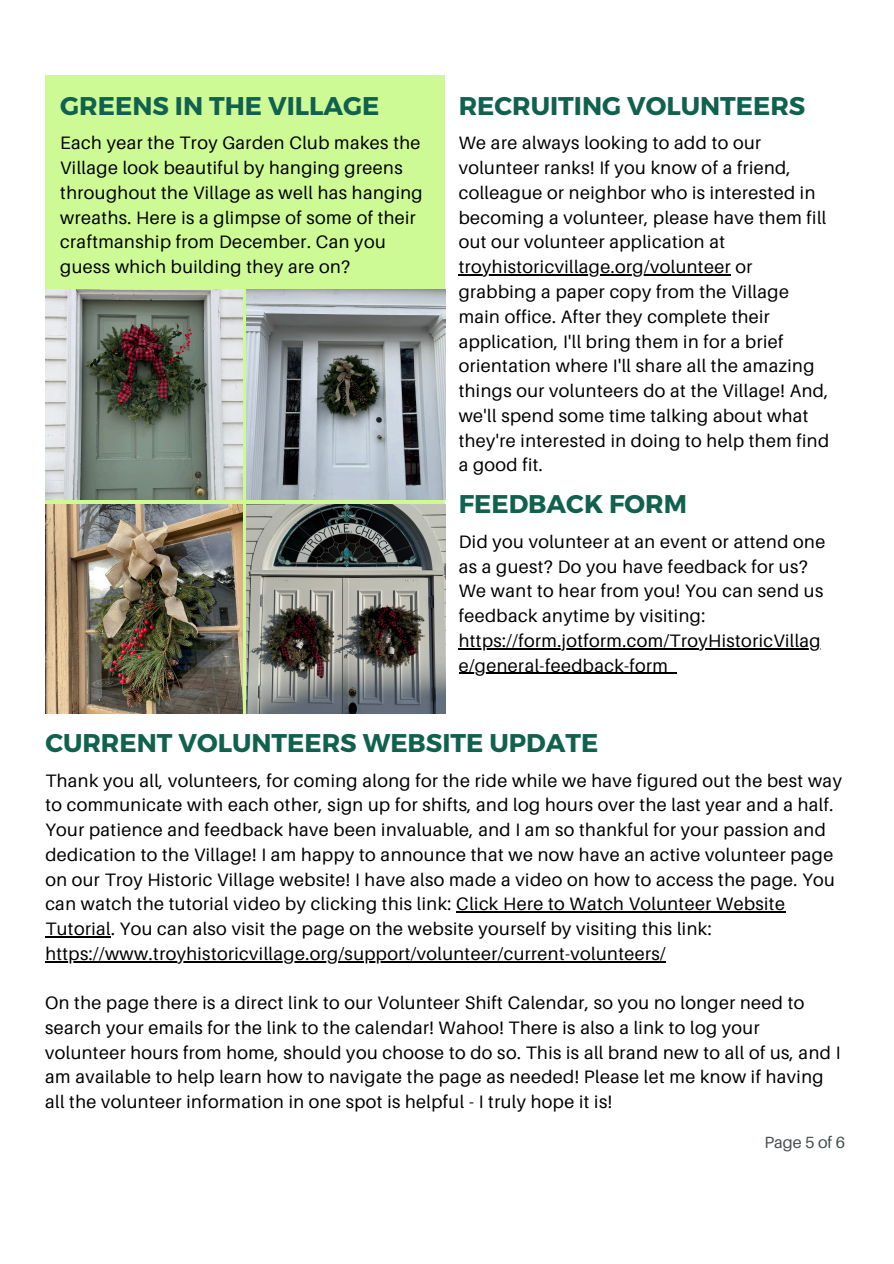
<style>
.page{position:relative;width:894px;height:1264px;background:#fff}
.page>*{position:absolute;margin:0;border:0;box-sizing:border-box;transform-origin:0 0}
.t1{font:700 25.65px "Montserrat";color:#11614f}
.t2{font:18px/24.8px "Aileron";letter-spacing:.025em;color:#000}
.t3{font:16.2px "Aileron";color:#464d50}
</style>
<div class="page">
<div style="left:45px;top:75px;width:400px;height:638px;background:#cefa95"></div>
<img style="left:45px;top:289px;width:197px;height:211px">
<img style="left:247px;top:289px;width:198px;height:211px">
<img style="left:45px;top:504px;width:197px;height:209px">
<img style="left:247px;top:504px;width:198px;height:209px">
<hr style="left:458px;top:274px;width:273px;height:1px;background:#000">
<hr style="left:458px;top:648px;width:363px;height:1px;background:#000">
<hr style="left:458px;top:672px;width:210px;height:2px;background:#000">
<svg style="left:668px;top:672px;width:9px;height:2px"></svg>
<hr style="left:456px;top:911px;width:329px;height:1px;background:#000">
<hr style="left:45px;top:936px;width:66px;height:1px;background:#000">
<hr style="left:45px;top:960px;width:621px;height:2px;background:#000">
<h1 class="t1" style="left:60px;top:89px;width:320px">GREENS IN THE VILLAGE</h1>
<h1 class="t1" style="left:458px;top:89px;width:348px">RECRUITING VOLUNTEERS</h1>
<p class="t2" style="left:458px;top:130px;width:369px">We are always looking to add to our volunteer ranks! If you know of a friend, colleague or neighbor who is interested in becoming a volunteer, please have them fill out our volunteer application at</p>
<h1 class="t2" style="left:458px;top:254px;width:372px">troyhistoricvillage.org/volunteer or grabbing a paper copy from the Village main office. After they complete their application, I'll bring them in for a brief orientation where I'll share all the amazing things our volunteers do at the Village! And, we'll spend some time talking about what they're interested in doing to help them find a good fit.</h1>
<p class="t1" style="left:458px;top:487px;width:230px">FEEDBACK FORM</p>
<h1 class="t2" style="left:458px;top:529px;width:368px">Did you volunteer at an event or attend one as a guest? Do you have feedback for us?<br>We want to hear from you! You can send us feedback anytime by visiting:</h1>
<p class="t2" style="left:458px;top:628px;width:363px">https://form.jotform.com/TroyHistoricVillag</p>
<p class="t2" style="left:458px;top:652px;width:211px">e/general-feedback-form</p>
<p class="t2" style="left:60px;top:130px;width:364px">Each year the Troy Garden Club makes the Village look beautiful by hanging greens throughout the Village as well has hanging wreaths. Here is a glimpse of some of their craftmanship from December. Can you guess which building they are on?</p>
<h1 class="t1" style="left:45px;top:726px;width:554px">CURRENT VOLUNTEERS WEBSITE UPDATE</h1>
<p class="t2" style="left:45px;top:767px;width:797px">Thank you all, volunteers, for coming along for the ride while we have figured out the best way to communicate with each other, sign up for shifts, and log hours over the last year and a half.<br>Your patience and feedback have been invaluable, and I am so thankful for your passion and dedication to the Village! I am happy to announce that we now have an active volunteer page on our Troy Historic Village website! I have also made a video on how to access the page. You can watch the tutorial video by clicking this link: Click Here to Watch Volunteer Website Tutorial. You can also visit the page on the website yourself by visiting this link: https://www.troyhistoricvillage.org/support/volunteer/current-volunteers/</p>
<p class="t2" style="left:45px;top:990px;width:796px">On the page there is a direct link to our Volunteer Shift Calendar, so you no longer need to search your emails for the link to the calendar! Wahoo! There is also a link to log your volunteer hours from home, should you choose to do so. This is all brand new to all of us, and I am available to help learn how to navigate the page as needed! Please let me know if having all the volunteer information in one spot is helpful - I truly hope it is!</p>
<p class="t3" style="left:764px;top:1132px;width:82px">Page 5 of 6</p>
</div>
